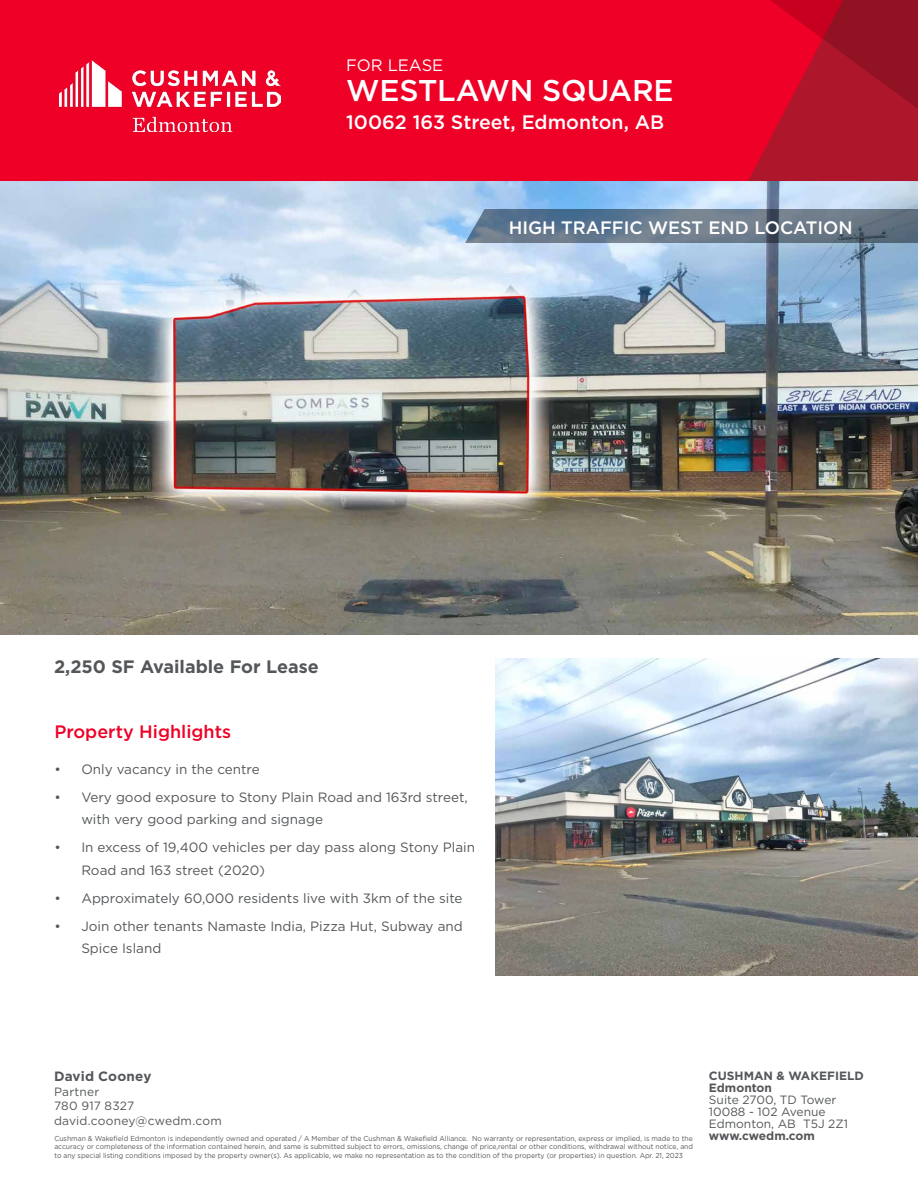
<style>
.page{position:relative;width:918px;height:1188px;background:#fff}
.page>*{position:absolute;margin:0;border:0;box-sizing:border-box;transform-origin:0 0}
.t1{font:500 30px "Gotham";letter-spacing:-.005em;color:#fff}
.t2{font:500 19.5px "Gotham";color:#fff}
.Body_Text{font:500 18px "Gotham";color:#fff}
.Subheading_-_gray{font:700 18px "Gotham";color:#54575a}
.Section_Head_-_red{font:500 18px "Gotham";color:#ef0027}
.t3{font:16.5px "Gotham";color:#fff}
.t4{font:13.5px/22.5px "Gotham";color:#54575a}
.t5{font:700 13.5px "Gotham";letter-spacing:.01em;color:#54575a}
.t6{font:12px/12px "Gotham";color:#54575a}
.t7{font:700 12px/12px "Gotham";color:#54575a}
.t8{font:7.2px/8.7px "Gotham";color:#54575a;scale:.95 1}
</style>
<div class="page">
<img style="left:0;top:181px;width:918px;height:453px">
<svg style="left:465px;top:209px;width:453px;height:34px;background:#65788b"></svg>
<div style="left:0;top:0;width:918px;height:181px;background:#ef0027"></div>
<svg style="left:748px;top:0;width:170px;height:181px"></svg>
<img style="left:59px;top:60px;width:222px;height:72px">
<img style="left:496px;top:659px;width:422px;height:316px">
<h3 class="t3" style="left:346px;top:54px;width:99px">FOR LEASE</h3>
<h1 class="t1" style="left:346px;top:71px;width:329px">WESTLAWN SQUARE</h1>
<h2 class="t2" style="left:346px;top:110px;width:320px">10062 163 Street, Edmonton, AB</h2>
<p class="Body_Text" style="left:509px;top:216px;width:346px">HIGH TRAFFIC WEST END LOCATION</p>
<p class="Subheading_-_gray" style="left:54px;top:655px;width:266px">2,250 SF Available For Lease</p>
<p class="Section_Head_-_red" style="left:54px;top:720px;width:178px">Property Highlights</p>
<p class="t4" style="left:54px;top:758px;width:207px">• Only vacancy in the centre</p>
<p class="t4" style="left:81px;top:786px;width:388px;text-indent:-27px">• Very good exposure to Stony Plain Road and 163rd street, with very good parking and signage</p>
<p class="t4" style="left:81px;top:836px;width:395px;text-indent:-27px">• In excess of 19,400 vehicles per day pass along Stony Plain<br>Road and 163 street (2020)</p>
<p class="t4" style="left:54px;top:886px;width:410px">• Approximately 60,000 residents live with 3km of the site</p>
<p class="t4" style="left:81px;top:914px;width:383px;text-indent:-27px">• Join other tenants Namaste India, Pizza Hut, Subway and<br>Spice Island</p>
<h3 class="t5" style="left:54px;top:1068px;width:99px">David Cooney</h3>
<h3 class="t6" style="left:54px;top:1084px;width:169px;line-height:14.4px">Partner<br>780 917 8327 david.cooney@cwedm.com</h3>
<h3 class="t7" style="left:709px;top:1070px;width:157px">CUSHMAN &amp; WAKEFIELD<br>Edmonton</h3>
<h3 class="t6" style="left:709px;top:1094px;width:141px">Suite 2700, TD Tower<br>10088 - 102 Avenue<br>Edmonton, AB T5J 2Z1</h3>
<p class="t8" style="left:54px;top:1134px;width:673px">Cushman &amp; Wakefield Edmonton is independently owned and operated / A Member of the Cushman &amp; Wakefield Alliance. No warranty or representation, express or implied, is made to the</p>
<h3 class="t7" style="left:709px;top:1130px;width:108px">www.cwedm.com</h3>
<p class="t8" style="left:54px;top:1142px;width:674px">accuracy or completeness of the information contained herein, and same is submitted subject to errors, omissions, change of price,rental or other conditions, withdrawal without notice, and to any special listing conditions imposed by the property owner(s). As applicable, we make no representation as to the condition of the property (or properties) in question. Apr. 21, 2023</p>
</div>
